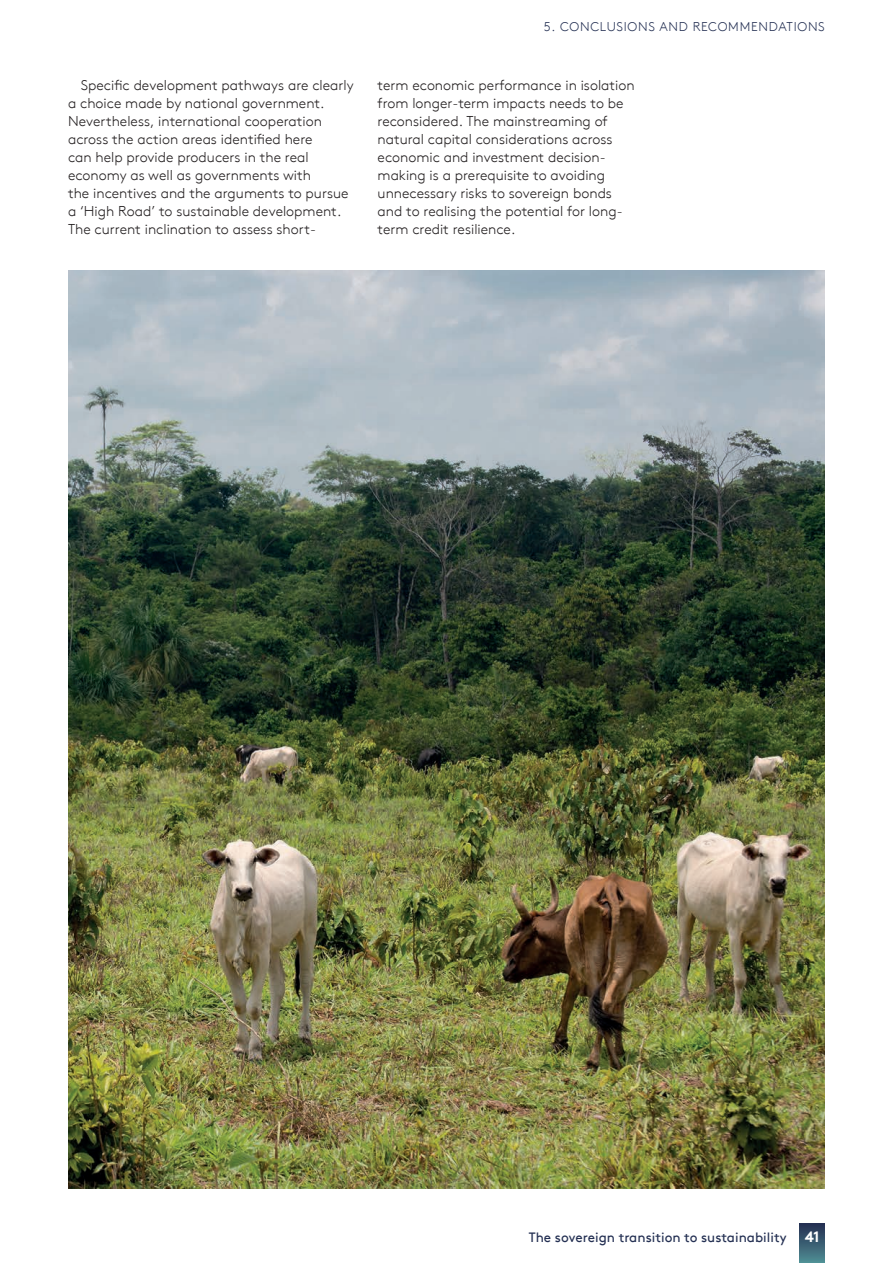
<style>
.page{position:relative;width:893px;height:1263px;background:#fff}
.page>*{position:absolute;margin:0;border:0;box-sizing:border-box;transform-origin:0 0}
.Body{font:300 14.25px/18px "Brown TT";color:#231f20}
.t1{font:13.5px "Brown TT";color:#243053}
.Body-2{font:300 12.75px "Brown TT";letter-spacing:.06em;color:#243053}
.s1{font-weight:700;font-size:15px;color:#fff}
</style>
<div class="page">
<div style="left:799px;top:1224px;width:26px;height:39px;background:linear-gradient(to bottom,#252f51,#508e94)"></div>
<img style="left:68px;top:270px;width:757px;height:918px">
<p class="Body-2" style="left:544px;top:19px;width:282px">5. CONCLUSIONS AND RECOMMENDATIONS</p>
<p class="Body" style="left:68px;top:76px;width:287px;text-indent:13px">Specific development pathways are clearly a choice made by national government.<br>Nevertheless, international cooperation across the action areas identified here<br>can help provide producers in the real economy as well as governments with<br>the incentives and the arguments to pursue a ‘High Road’ to sustainable development.<br>The current inclination to assess short-</p>
<p class="Body" style="left:378px;top:76px;width:259px">term economic performance in isolation from longer-term impacts needs to be reconsidered. The mainstreaming of natural capital considerations across economic and investment decision&shy;making is a prerequisite to avoiding unnecessary risks to sovereign bonds and to realising the potential for long&shy;term credit resilience.</p>
<p class="t1" style="left:529px;top:1229px;width:292px">The sovereign transition to sustainability <span class="s1">41</span></p>
</div>
